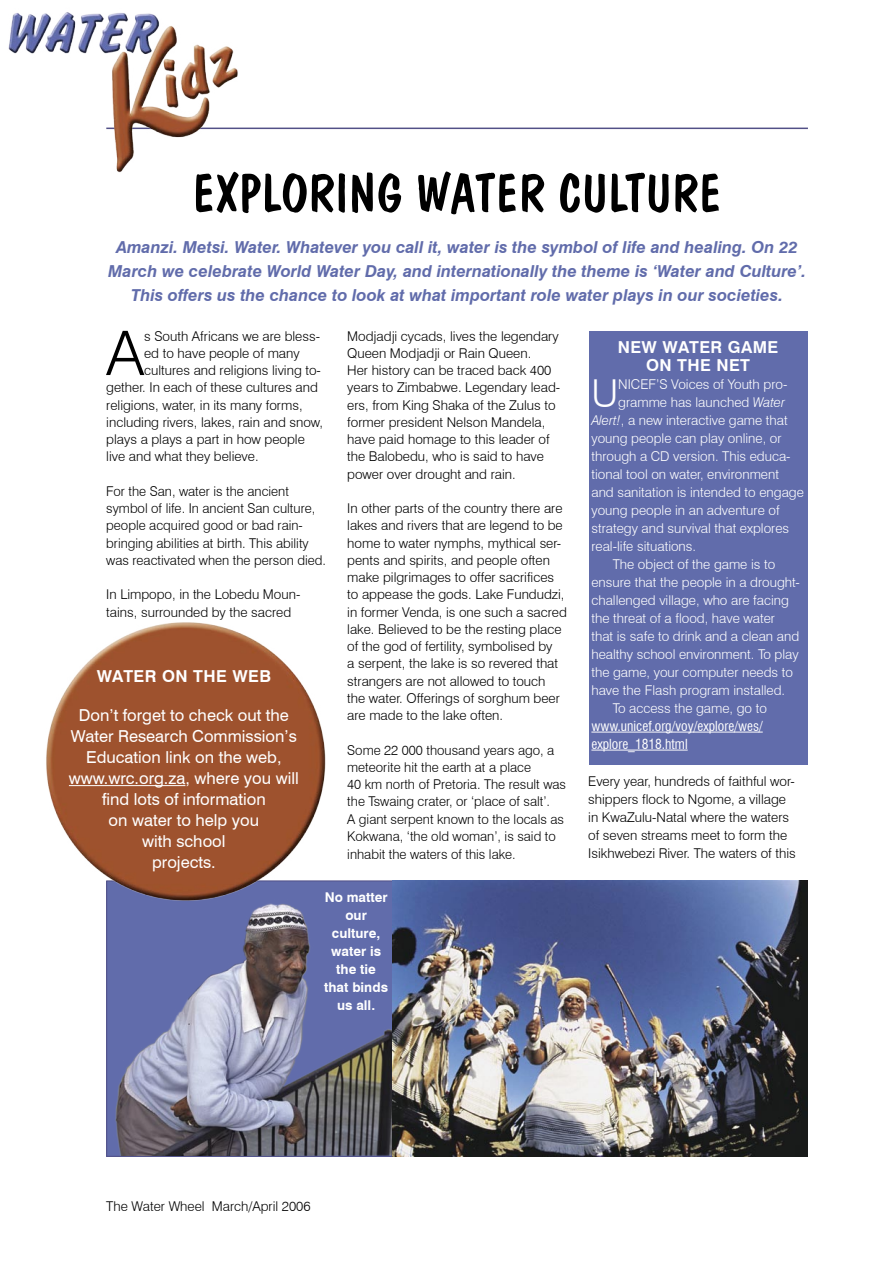
<style>
.page{position:relative;width:893px;height:1263px;background:#fff}
.page>*{position:absolute;margin:0;border:0;box-sizing:border-box;transform-origin:0 0}
.Body_text{font:300 61.5px "Swiss 721 BT";color:#000}
.Headline{font:54px "Dom Casual BT";color:#000}
.Body_text-2{font:300 38.55px "Swiss 721 BT";color:#fff}
.Highlight{font:italic 700 16.5px/24px "Swiss 721 BT";color:#616cab;text-align:center}
.Body_text-3{font:16.5px/21px "Swiss 721 BT";color:#fff;text-align:center}
.Heading_caps{font:700 16.5px "Swiss 721 BT";letter-spacing:.025em;color:#fff}
.Body_text-4{font:300 13.5px/17.2px "Swiss 721 BT";color:#000}
.Body_text-5{font:300 13.5px/18px "Swiss 721 BT";color:#fff}
.Body_text-6{font:condensed 13.5px/18px "Swiss 721 BT";color:#fff}
.t1{font:700 13.5px/18px "Swiss 721 BT";color:#fff;text-align:center}
.s1{font-style:italic}
.s2{font-weight:300;font-stretch:normal}
</style>
<div class="page">
<hr style="left:106px;top:128px;width:702px;height:1px;background:#525087">
<div style="left:589px;top:331px;width:218px;height:433px;background:#616cab"></div>
<img style="left:106px;top:899px;width:287px;height:257px">
<img style="left:393px;top:881px;width:415px;height:276px">
<img style="left:8px;top:12px;width:236px;height:161px">
<img style="left:46px;top:622px;width:280px;height:298px">
<hr style="left:69px;top:785px;width:116px;height:1px;background:#fff">
<hr style="left:591px;top:731px;width:172px;height:1px;background:#fff">
<hr style="left:591px;top:749px;width:97px;height:1px;background:#fff">
<p class="Headline" style="left:192px;top:160px;width:531px">EXPLORING WATER CULTURE</p>
<p class="Highlight" style="left:108px;top:235px;width:699px">Amanzi. Metsi. Water. Whatever you call it, water is the symbol of life and healing. On 22<br>March we celebrate World Water Day, and internationally the theme is ‘Water and Culture’.<br>This offers us the chance to look at what important role water plays in our societies.</p>
<p class="Body_text" style="left:106px;top:316px;width:39px">A</p>
<p class="Body_text-4" style="left:144px;top:327px;width:177px">s South Africans we are bless-</p>
<p class="Body_text-4" style="left:144px;top:344px;width:157px">ed to have people of many</p>
<p class="Body_text-4" style="left:144px;top:361px;width:178px">cultures and religions living to-</p>
<p class="Body_text-4" style="left:106px;top:379px;width:213px">gether. In each of these cultures and</p>
<p class="Body_text-4" style="left:106px;top:396px;width:198px">religions, water, in its many forms,</p>
<p class="Body_text-4" style="left:106px;top:413px;width:218px">including rivers, lakes, rain and snow,</p>
<p class="Body_text-4" style="left:106px;top:430px;width:200px">plays a plays a part in how people</p>
<p class="Body_text-4" style="left:106px;top:448px;width:154px">live and what they believe.</p>
<p class="Body_text-4" style="left:106px;top:482px;width:221px">For the San, water is the ancient symbol of life. In ancient San culture, people acquired good or bad rain&shy;bringing abilities at birth. This ability was reactivated when the person died.</p>
<p class="Body_text-4" style="left:106px;top:586px;width:196px">In Limpopo, in the Lobedu Moun&shy;tains, surrounded by the sacred</p>
<p class="Heading_caps" style="left:97px;top:666px;width:176px">WATER ON THE WEB</p>
<p class="Body_text-3" style="left:69px;top:704px;width:231px">Don’t forget to check out the<br>Water Research Commission’s<br>Education link on the web, www.wrc.org.za, where you will find lots of information</p>
<p class="Body_text-3" style="left:109px;top:809px;width:152px">on water to help you</p>
<p class="Body_text-3" style="left:142px;top:830px;width:85px">with school</p>
<p class="Body_text-3" style="left:152px;top:851px;width:65px">projects.</p>
<p class="Body_text-4" style="left:347px;top:327px;width:215px">Modjadji cycads, lives the legendary Queen Modjadji or Rain Queen.<br>Her history can be traced back 400 years to Zimbabwe. Legendary lead&shy;ers, from King Shaka of the Zulus to former president Nelson Mandela, have paid homage to this leader of the Balobedu, who is said to have power over drought and rain.</p>
<p class="Body_text-4" style="left:347px;top:499px;width:221px">In other parts of the country there are lakes and rivers that are legend to be home to water nymphs, mythical ser&shy;pents and spirits, and people often make pilgrimages to offer sacrifices to appease the gods. Lake Fundudzi, in former Venda, is one such a sacred lake. Believed to be the resting place of the god of fertility, symbolised by<br>a serpent, the lake is so revered that strangers are not allowed to touch the water. Offerings of sorghum beer are made to the lake often.</p>
<p class="Body_text-4" style="left:347px;top:741px;width:220px">Some 22 000 thousand years ago, a meteorite hit the earth at a place<br>40 km north of Pretoria. The result was the Tswaing crater, or ‘place of salt’.<br>A giant serpent known to the locals as Kokwana, ‘the old woman’, is said to inhabit the waters of this lake.</p>
<p class="t1" style="left:325px;top:888px;width:64px">No matter our</p>
<p class="t1" style="left:331px;top:924px;width:51px">culture, water is the tie</p>
<p class="t1" style="left:324px;top:978px;width:65px">that binds us all.</p>
<p class="Heading_caps" style="left:618px;top:337px;width:162px">NEW WATER GAME</p>
<p class="Heading_caps" style="left:646px;top:355px;width:105px">ON THE NET</p>
<p class="Body_text-2" style="left:591px;top:370px;width:28px">U</p>
<p class="Body_text-5" style="left:618px;top:375px;width:171px">NICEF’S Voices of Youth pro-</p>
<p class="Body_text-5" style="left:618px;top:393px;width:168px">gramme has launched <span class="s1">Water</span></p>
<p class="Body_text-5" style="left:591px;top:411px;width:198px"><span class="s1">Alert!</span>, a new interactive game that</p>
<p class="Body_text-5" style="left:591px;top:429px;width:192px">young people can play online, or</p>
<p class="Body_text-5" style="left:591px;top:447px;width:201px">through a CD version. This educa-</p>
<p class="Body_text-5" style="left:591px;top:465px;width:189px">tional tool on water, environment</p>
<p class="Body_text-5" style="left:591px;top:483px;width:214px">and sanitation is intended to engage</p>
<p class="Body_text-5" style="left:591px;top:501px;width:190px">young people in an adventure of</p>
<p class="Body_text-5" style="left:591px;top:519px;width:199px">strategy and survival that explores</p>
<p class="Body_text-5" style="left:591px;top:537px;width:106px">real-life situations.</p>
<p class="Body_text-5" style="left:591px;top:555px;width:210px;text-indent:21px">The object of the game is to ensure that the people in a drought&shy;challenged village, who are facing the threat of a flood, have water that is safe to drink and a clean and healthy school environment. To play the game, your computer needs to have the Flash program installed.</p>
<p class="Body_text-6" style="left:591px;top:699px;width:177px;text-indent:21px"><span class="s2">To access the game, go to </span>www.unicef.org/voy/explore/wes/ explore_1818.html</p>
<p class="Body_text-4" style="left:588px;top:772px;width:209px;line-height:18px">Every year, hundreds of faithful wor&shy;shippers flock to Ngome, a village in KwaZulu-Natal where the waters of seven streams meet to form the Isikhwebezi River. The waters of this</p>
<p class="Body_text-4" style="left:106px;top:1197px;width:206px">The Water Wheel March/April 2006</p>
</div>
